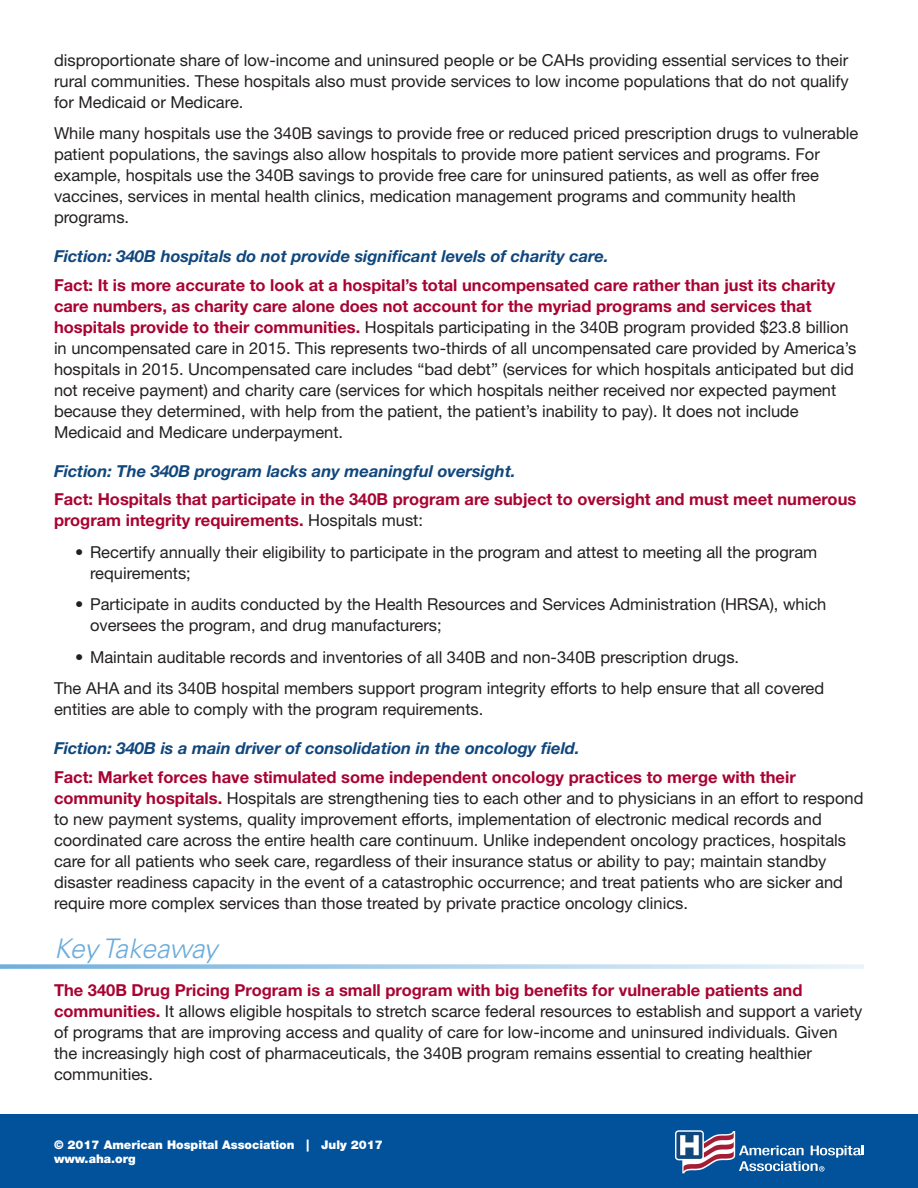
<style>
.page{position:relative;width:918px;height:1188px;background:#fff}
.page>*{position:absolute;margin:0;border:0;box-sizing:border-box;transform-origin:0 0}
.t1{font:italic 300 27px "Univers LT Std";letter-spacing:-.02em;color:#6cacdb}
.t2{font:16.5px/21px "Helvetica Neue LT Std";color:#231f20}
.t3{font:italic 700 16.5px "Helvetica Neue LT Std";color:#10477c}
.t4{font:700 16.5px/21px "Helvetica Neue LT Std";color:#a90332}
.t5{font:900 12px/14.4px "Helvetica Neue LT Std";color:#fff}
.s1{font-weight:700;color:#a90332}
.s2{font-weight:400;color:#231f20}
</style>
<div class="page">
<svg style="left:0;top:964px;width:864px;height:5px"></svg>
<div style="left:0;top:1114px;width:918px;height:74px;background:#01529b"></div>
<svg style="left:675px;top:1130px;width:189px;height:43px"></svg>
<p class="t2" style="left:54px;top:49px;width:796px;text-align:justify">disproportionate share of low-income and uninsured people or be CAHs providing essential services to their rural communities. These hospitals also must provide services to low income populations that do not qualify for Medicaid or Medicare.</p>
<p class="t2" style="left:54px;top:123px;width:806px">While many hospitals use the 340B savings to provide free or reduced priced prescription drugs to vulnerable patient populations, the savings also allow hospitals to provide more patient services and programs. For example, hospitals use the 340B savings to provide free care for uninsured patients, as well as offer free vaccines, services in mental health clinics, medication management programs and community health programs.</p>
<p class="t3" style="left:54px;top:246px;width:556px">Fiction: 340B hospitals do not provide significant levels of charity care.</p>
<p class="t2" style="left:54px;top:274px;width:804px"><span class="s1">Fact: It is more accurate to look at a hospital’s total uncompensated care rather than just its charity care numbers, as charity care alone does not account for the myriad programs and services that hospitals provide to their communities.</span> Hospitals participating in the 340B program provided $23.8 billion in uncompensated care in 2015. This represents two-thirds of all uncompensated care provided by America’s hospitals in 2015. Uncompensated care includes “bad debt” (services for which hospitals anticipated but did not receive payment) and charity care (services for which hospitals neither received nor expected payment because they determined, with help from the patient, the patient’s inability to pay). It does not include Medicaid and Medicare underpayment.</p>
<p class="t3" style="left:54px;top:461px;width:463px">Fiction: The 340B program lacks any meaningful oversight.</p>
<p class="t4" style="left:54px;top:489px;width:804px">Fact: Hospitals that participate in the 340B program are subject to oversight and must meet numerous program integrity requirements. <span class="s2">Hospitals must:</span></p>
<p class="t2" style="left:90px;top:541px;width:729px;text-indent:-15px">• Recertify annually their eligibility to participate in the program and attest to meeting all the program requirements;</p>
<p class="t2" style="left:90px;top:594px;width:738px;text-indent:-15px">• Participate in audits conducted by the Health Resources and Services Administration (HRSA), which oversees the program, and drug manufacturers;</p>
<p class="t2" style="left:54px;top:641px;width:772px;line-height:31.5px;text-indent:21px">• Maintain auditable records and inventories of all 340B and non-340B prescription drugs.<br>The AHA and its 340B hospital members support program integrity efforts to help ensure that all covered</p>
<p class="t2" style="left:54px;top:699px;width:431px">entities are able to comply with the program requirements.</p>
<p class="t3" style="left:54px;top:738px;width:527px">Fiction: 340B is a main driver of consolidation in the oncology field.</p>
<p class="t2" style="left:54px;top:766px;width:811px"><span class="s1">Fact: Market forces have stimulated some independent oncology practices to merge with their community hospitals.</span> Hospitals are strengthening ties to each other and to physicians in an effort to respond to new payment systems, quality improvement efforts, implementation of electronic medical records and coordinated care across the entire health care continuum. Unlike independent oncology practices, hospitals care for all patients who seek care, regardless of their insurance status or ability to pay; maintain standby disaster readiness capacity in the event of a catastrophic occurrence; and treat patients who are sicker and require more complex services than those treated by private practice oncology clinics.</p>
<h1 class="t1" style="left:54px;top:932px;width:165px">Key Takeaway</h1>
<p class="t2" style="left:54px;top:979px;width:810px"><span class="s1">The 340B Drug Pricing Program is a small program with big benefits for vulnerable patients and communities.</span> It allows eligible hospitals to stretch scarce federal resources to establish and support a variety of programs that are improving access and quality of care for low-income and uninsured individuals. Given the increasingly high cost of pharmaceuticals, the 340B program remains essential to creating healthier communities.</p>
<p class="t5" style="left:54px;top:1137px;width:330px">© 2017 American Hospital Association | July 2017 www.aha.org</p>
</div>
